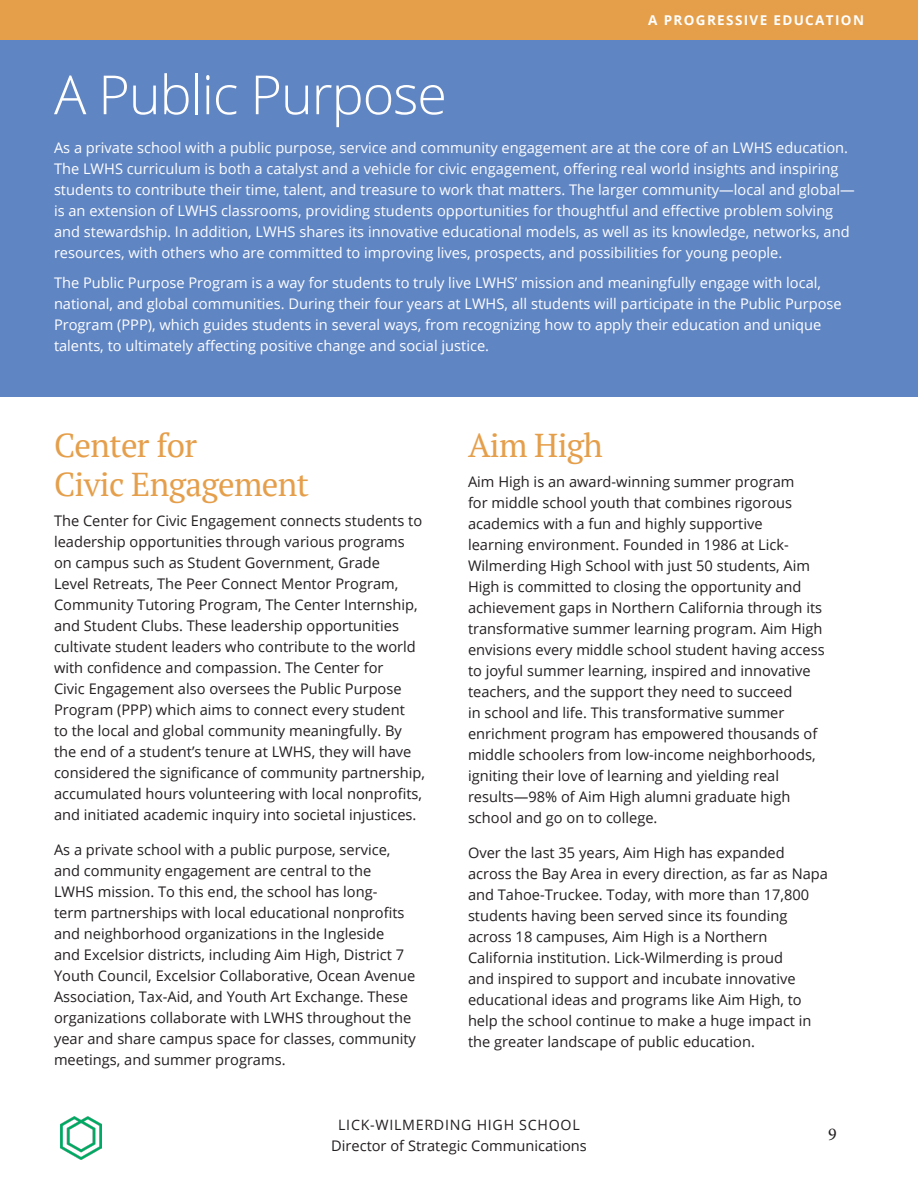
<style>
.page{position:relative;width:918px;height:1188px;background:#fff}
.page>*{position:absolute;margin:0;border:0;box-sizing:border-box;transform-origin:0 0}
.h1_-_white{font:300 54px "Open Sans";letter-spacing:-.02em;color:#fff}
.t1{font:33px/39px "PT Serif";letter-spacing:-.02em;color:#e59f4b}
.t2{font:18px "Minion Pro";color:#231f20}
.Body{font:14.7px/21px "Open Sans";color:#231f20}
.Body_-_White{font:14.7px/21px "Open Sans";color:#fff}
.t3{font:14.25px "Open Sans";letter-spacing:.05em;color:#231f20}
.Page_Header{font:700 13.5px "Open Sans";letter-spacing:.1em;color:#fff}
</style>
<div class="page">
<img style="left:61px;top:1117px;width:40px;height:43px">
<div style="left:0;top:0;width:918px;height:40px;background:#e59f4b"></div>
<div style="left:0;top:40px;width:918px;height:358px;background:#6085c3"></div>
<p class="Page_Header" style="left:648px;top:11px;width:217px">A PROGRESSIVE EDUCATION</p>
<p class="h1_-_white" style="left:54px;top:58px;width:394px">A Public Purpose</p>
<p class="Body_-_White" style="left:54px;top:137px;width:802px">As a private school with a public purpose, service and community engagement are at the core of an LWHS education.<br>The LWHS curriculum is both a catalyst and a vehicle for civic engagement, offering real world insights and inspiring students to contribute their time, talent, and treasure to work that matters. The larger community—local and global— is an extension of LWHS classrooms, providing students opportunities for thoughtful and effective problem solving and stewardship. In addition, LWHS shares its innovative educational models, as well as its knowledge, networks, and resources, with others who are committed to improving lives, prospects, and possibilities for young people.</p>
<p class="Body_-_White" style="left:54px;top:272px;width:789px">The Public Purpose Program is a way for students to truly live LWHS’ mission and meaningfully engage with local, national, and global communities. During their four years at LWHS, all students will participate in the Public Purpose Program (PPP), which guides students in several ways, from recognizing how to apply their education and unique talents, to ultimately affecting positive change and social justice.</p>
<p class="t1" style="left:54px;top:426px;width:257px">Center for<br>Civic Engagement</p>
<p class="Body" style="left:54px;top:510px;width:372px">The Center for Civic Engagement connects students to leadership opportunities through various programs on campus such as Student Government, Grade<br>Level Retreats, The Peer Connect Mentor Program, Community Tutoring Program, The Center Internship, and Student Clubs. These leadership opportunities cultivate student leaders who contribute to the world with confidence and compassion. The Center for<br>Civic Engagement also oversees the Public Purpose Program (PPP) which aims to connect every student<br>to the local and global community meaningfully. By the end of a student’s tenure at LWHS, they will have considered the significance of community partnership, accumulated hours volunteering with local nonprofits, and initiated academic inquiry into societal injustices.</p>
<p class="Body" style="left:54px;top:838px;width:363px">As a private school with a public purpose, service, and community engagement are central to the<br>LWHS mission. To this end, the school has long-<br>term partnerships with local educational nonprofits and neighborhood organizations in the Ingleside<br>and Excelsior districts, including Aim High, District 7<br>Youth Council, Excelsior Collaborative, Ocean Avenue Association, Tax-Aid, and Youth Art Exchange. These organizations collaborate with LWHS throughout the year and share campus space for classes, community meetings, and summer programs.</p>
<p class="t1" style="left:468px;top:426px;width:137px">Aim High</p>
<p class="Body" style="left:468px;top:471px;width:358px">Aim High is an award-winning summer program<br>for middle school youth that combines rigorous academics with a fun and highly supportive<br>learning environment. Founded in 1986 at Lick-Wilmerding High School with just 50 students, Aim High is committed to closing the opportunity and achievement gaps in Northern California through its transformative summer learning program. Aim High envisions every middle school student having access to joyful summer learning, inspired and innovative teachers, and the support they need to succeed<br>in school and life. This transformative summer enrichment program has empowered thousands of middle schoolers from low-income neighborhoods, igniting their love of learning and yielding real results—98% of Aim High alumni graduate high school and go on to college.</p>
<p class="Body" style="left:468px;top:841px;width:362px">Over the last 35 years, Aim High has expanded across the Bay Area in every direction, as far as Napa and Tahoe-Truckee. Today, with more than 17,800 students having been served since its founding across 18 campuses, Aim High is a Northern California institution. Lick-Wilmerding is proud<br>and inspired to support and incubate innovative educational ideas and programs like Aim High, to help the school continue to make a huge impact in the greater landscape of public education.</p>
<p class="t3" style="left:338px;top:1115px;width:243px">LICK-WILMERDING HIGH SCHOOL</p>
<p class="Body" style="left:331px;top:1135px;width:257px">Director of Strategic Communications</p>
<p class="t2" style="left:828px;top:1122px;width:10px">9</p>
</div>
